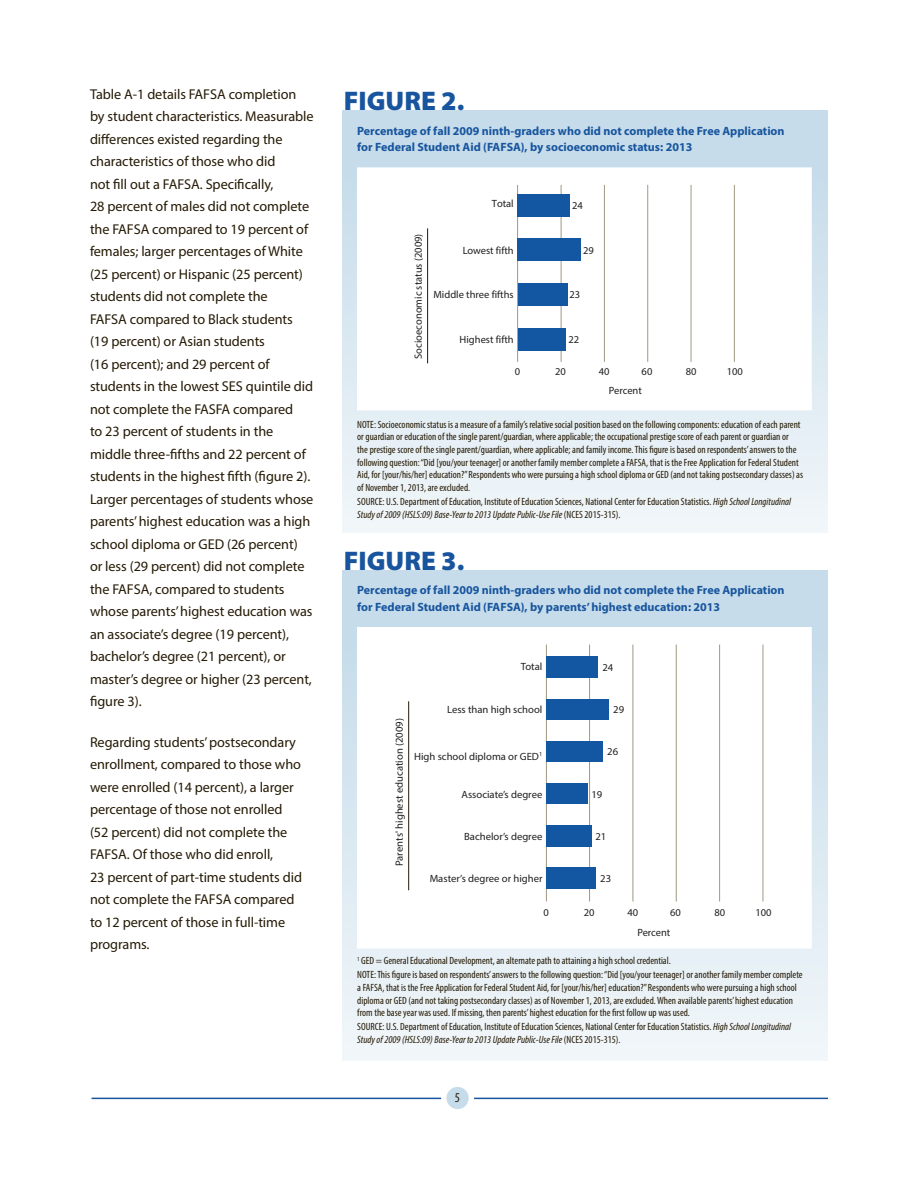
<style>
.page{position:relative;width:918px;height:1188px;background:#fff}
.page>*{position:absolute;margin:0;border:0;box-sizing:border-box;transform-origin:0 0}
.t1{font:900 27px "Myriad Pro";color:#18559e}
.t2{font:14.25px/22.5px "Myriad Pro";letter-spacing:-.005em;color:#251a05}
.t3{font:condensed 13.5px "Myriad Pro";color:#251a05}
.t4{font:700 12px/16.5px "Myriad Pro";color:#18559e}
.t5{font:condensed 10.5px/12.6px "Myriad Pro";color:#251a05}
.t6{font:10.5px "Myriad Pro";color:#211e1e}
.s1{font-style:italic}
</style>
<div class="page">
<div style="left:446px;top:1087px;width:23px;height:22px;background:#c6dcea;border-radius:50%"></div>
<hr style="left:474px;top:1098px;width:354px;height:1px;background:#18559e">
<hr style="left:92px;top:1098px;width:349px;height:1px;background:#18559e">
<div style="left:342px;top:110px;width:486px;height:423px;background:linear-gradient(to bottom,#c1d9e8,#f1f6f9)"></div>
<div style="left:358px;top:168px;width:453px;height:242px;background:#fff"></div>
<hr style="left:734px;top:185px;width:1px;height:177px;background:#a09883">
<hr style="left:691px;top:185px;width:1px;height:177px;background:#a09883">
<hr style="left:647px;top:185px;width:1px;height:177px;background:#a09883">
<hr style="left:604px;top:185px;width:1px;height:177px;background:#a09883">
<hr style="left:517px;top:185px;width:1px;height:177px;background:#a09883">
<hr style="left:561px;top:185px;width:1px;height:177px;background:#a09883">
<div style="left:518px;top:283px;width:49px;height:23px;background:#1357a2"></div>
<div style="left:518px;top:328px;width:48px;height:22px;background:#1357a2"></div>
<div style="left:518px;top:194px;width:52px;height:22px;background:#1357a2"></div>
<div style="left:518px;top:239px;width:63px;height:22px;background:#1357a2"></div>
<hr style="left:427px;top:228px;width:1px;height:135px;background:#251a05">
<div style="left:357px;top:167px;width:455px;height:243px;border:2px solid #fff"></div>
<div style="left:342px;top:570px;width:486px;height:490px;background:linear-gradient(to bottom,#c1d9e8,#f1f6f9)"></div>
<div style="left:358px;top:628px;width:453px;height:320px;background:#fff"></div>
<hr style="left:408px;top:701px;width:1px;height:189px;background:#251a05">
<hr style="left:763px;top:645px;width:1px;height:257px;background:#a09883">
<hr style="left:719px;top:645px;width:1px;height:257px;background:#a09883">
<hr style="left:676px;top:645px;width:1px;height:257px;background:#a09883">
<hr style="left:633px;top:645px;width:1px;height:257px;background:#a09883">
<hr style="left:589px;top:645px;width:1px;height:257px;background:#a09883">
<hr style="left:546px;top:645px;width:1px;height:257px;background:#a09883">
<div style="left:546px;top:656px;width:52px;height:22px;background:#1357a2"></div>
<div style="left:546px;top:699px;width:63px;height:21px;background:#1357a2"></div>
<div style="left:546px;top:741px;width:57px;height:21px;background:#1357a2"></div>
<div style="left:546px;top:783px;width:42px;height:21px;background:#1357a2"></div>
<div style="left:546px;top:825px;width:46px;height:22px;background:#1357a2"></div>
<div style="left:546px;top:868px;width:50px;height:21px;background:#1357a2"></div>
<p class="t2" style="left:90px;top:83px;width:225px">Table A-1 details FAFSA completion by student characteristics. Measurable differences existed regarding the characteristics of those who did<br>not fill out a FAFSA. Specifically,<br>28 percent of males did not complete the FAFSA compared to 19 percent of females; larger percentages of White (25 percent) or Hispanic (25 percent) students did not complete the<br>FAFSA compared to Black students (19 percent) or Asian students<br>(16 percent); and 29 percent of students in the lowest SES quintile did not complete the FASFA compared<br>to 23 percent of students in the middle three-fifths and 22 percent of students in the highest fifth (figure 2).<br>Larger percentages of students whose parents’ highest education was a high school diploma or GED (26 percent) or less (29 percent) did not complete the FAFSA, compared to students whose parents’ highest education was an associate’s degree (19 percent), bachelor’s degree (21 percent), or master’s degree or higher (23 percent, figure 3).</p>
<p class="t2" style="left:90px;top:731px;width:214px">Regarding students’ postsecondary enrollment, compared to those who were enrolled (14 percent), a larger percentage of those not enrolled (52 percent) did not complete the<br>FAFSA. Of those who did enroll,<br>23 percent of part-time students did not complete the FAFSA compared to 12 percent of those in full-time programs.</p>
<p class="t1" style="left:344px;top:83px;width:122px">FIGURE 2.</p>
<p class="t4" style="left:357px;top:122px;width:429px">Percentage of fall 2009 ninth-graders who did not complete the Free Application for Federal Student Aid (FAFSA), by socioeconomic status: 2013</p>
<p class="t6" style="left:412px;top:359px;width:127px;rotate:-90deg">Socioeconomic status (2009)</p>
<p class="t6" style="left:492px;top:197px;width:23px">Total</p>
<p class="t6" style="left:572px;top:199px;width:12px">24</p>
<p class="t6" style="left:463px;top:244px;width:53px">Lowest fifth</p>
<p class="t6" style="left:434px;top:288px;width:82px">Middle three fifths</p>
<p class="t6" style="left:460px;top:333px;width:56px">Highest fifth</p>
<p class="t6" style="left:583px;top:244px;width:12px">29</p>
<p class="t6" style="left:569px;top:288px;width:12px">23</p>
<p class="t6" style="left:568px;top:333px;width:12px">22</p>
<p class="t6" style="left:515px;top:365px;width:7px">0</p>
<p class="t6" style="left:599px;top:365px;width:12px">40</p>
<p class="t6" style="left:642px;top:365px;width:12px">60</p>
<p class="t6" style="left:686px;top:365px;width:12px">80</p>
<p class="t6" style="left:727px;top:365px;width:18px">100</p>
<p class="t6" style="left:555px;top:365px;width:12px">20</p>
<p class="t6" style="left:609px;top:384px;width:35px">Percent</p>
<p class="t5" style="left:357px;top:418px;width:447px">NOTE: Socioeconomic status is a measure of a family’s relative social position based on the following components: education of each parent or guardian or education of the single parent/guardian, where applicable; the occupational prestige score of each parent or guardian or<br>the prestige score of the single parent/guardian, where applicable; and family income. This figure is based on respondents’ answers to the following question: “Did [you/your teenager] or another family member complete a FAFSA, that is the Free Application for Federal Student Aid, for [your/his/her] education?” Respondents who were pursuing a high school diploma or GED (and not taking postsecondary classes) as of November 1, 2013, are excluded.</p>
<p class="t5" style="left:357px;top:495px;width:435px">SOURCE: U.S. Department of Education, Institute of Education Sciences, National Center for Education Statistics. <span class="s1">High School Longitudinal<br>Study of 2009 (HSLS:09) Base-Year to 2013 Update Public-Use File</span> (NCES 2015-315).</p>
<p class="t1" style="left:344px;top:543px;width:122px">FIGURE 3.</p>
<p class="t4" style="left:357px;top:582px;width:429px">Percentage of fall 2009 ninth-graders who did not complete the Free Application for Federal Student Aid (FAFSA), by parents’ highest education: 2013</p>
<p class="t6" style="left:521px;top:660px;width:23px">Total</p>
<p class="t6" style="left:602px;top:661px;width:12px">24</p>
<p class="t6" style="left:393px;top:866px;width:149px;rotate:-90deg">Parents' highest education (2009)</p>
<p class="t6" style="left:447px;top:703px;width:97px">Less than high school</p>
<p class="t6" style="left:414px;top:750px;width:130px">High school diploma or GED<sup>1</sup></p>
<p class="t6" style="left:462px;top:788px;width:82px">Associate’s degree</p>
<p class="t6" style="left:464px;top:830px;width:80px">Bachelor’s degree</p>
<p class="t6" style="left:430px;top:872px;width:114px">Master’s degree or higher</p>
<p class="t6" style="left:613px;top:703px;width:12px">29</p>
<p class="t6" style="left:607px;top:745px;width:12px">26</p>
<p class="t6" style="left:591px;top:788px;width:12px">19</p>
<p class="t6" style="left:595px;top:830px;width:12px">21</p>
<p class="t6" style="left:600px;top:872px;width:12px">23</p>
<p class="t6" style="left:543px;top:906px;width:7px">0</p>
<p class="t6" style="left:628px;top:906px;width:12px">40</p>
<p class="t6" style="left:670px;top:906px;width:12px">60</p>
<p class="t6" style="left:714px;top:906px;width:12px">80</p>
<p class="t6" style="left:755px;top:906px;width:18px">100</p>
<p class="t6" style="left:584px;top:906px;width:12px">20</p>
<p class="t6" style="left:637px;top:926px;width:35px">Percent</p>
<p class="t5" style="left:357px;top:954px;width:447px;line-height:14.1px"><sup>1</sup> GED = General Educational Development, an alternate path to attaining a high school credential.<br>NOTE: This figure is based on respondents’ answers to the following question: “Did [you/your teenager] or another family member complete</p>
<p class="t5" style="left:357px;top:981px;width:441px">a FAFSA, that is the Free Application for Federal Student Aid, for [your/his/her] education?” Respondents who were pursuing a high school diploma or GED (and not taking postsecondary classes) as of November 1, 2013, are excluded. When available parents’ highest education from the base year was used. If missing, then parents’ highest education for the first follow up was used.</p>
<p class="t5" style="left:357px;top:1020px;width:435px">SOURCE: U.S. Department of Education, Institute of Education Sciences, National Center for Education Statistics. <span class="s1">High School Longitudinal<br>Study of 2009 (HSLS:09) Base-Year to 2013 Update Public-Use File</span> (NCES 2015-315).</p>
<p class="t3" style="left:455px;top:1090px;width:7px">5</p>
</div>
